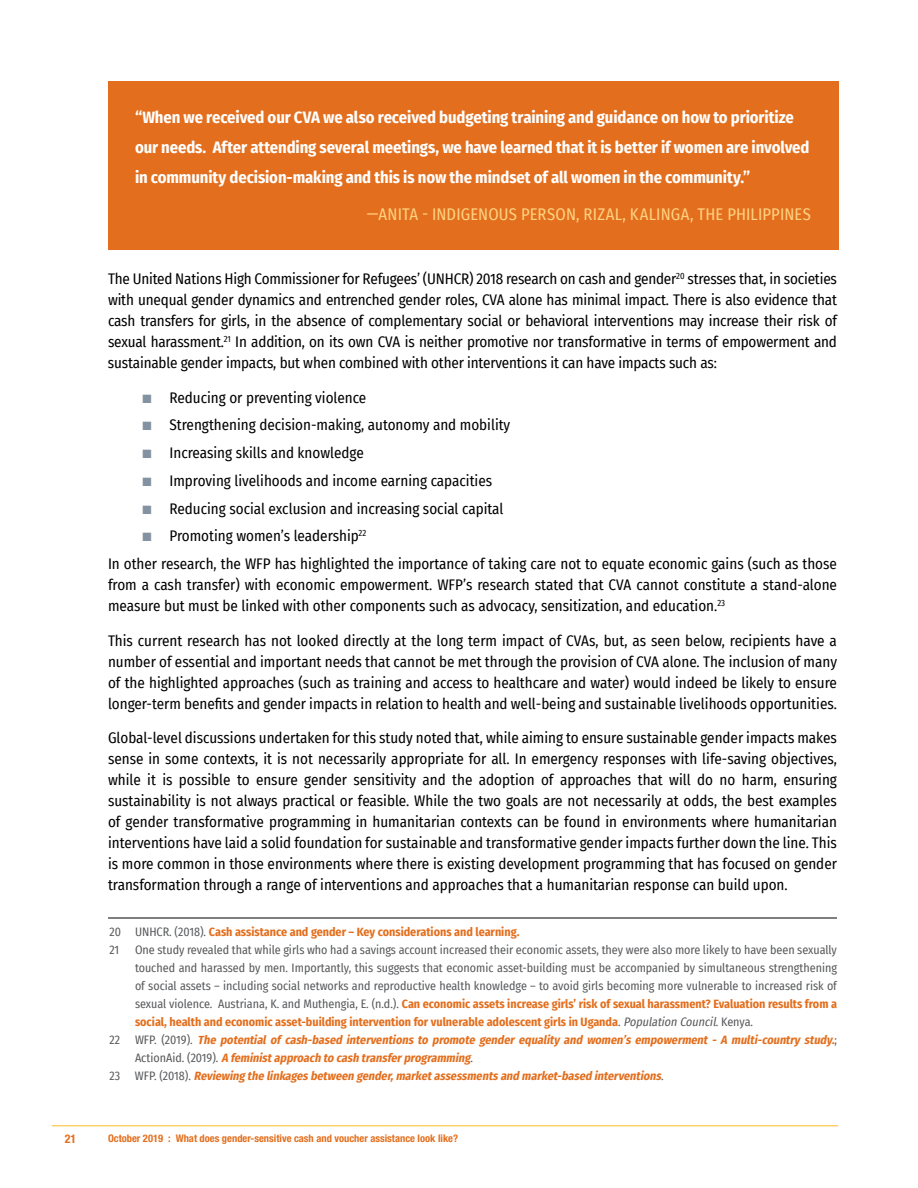
<style>
.page{position:relative;width:918px;height:1188px;background:#fff}
.page>*{position:absolute;margin:0;border:0;box-sizing:border-box;transform-origin:0 0}
.t1{font:700 16.5px/30px "Fira Sans Condensed";letter-spacing:-.005em;color:#fff}
.t2{font:16.5px "Fira Sans Condensed";letter-spacing:.01em;color:#ffd281}
.t3{font:15px/21px "Fira Sans Condensed";color:#000;text-align:justify}
.t4{font:12px "Fira Sans Condensed";color:#58595b}
.t5{font:700 12px/18px "Fira Sans Condensed";color:#e36f1e}
.t6{font:italic 700 12px "Fira Sans Condensed";color:#e36f1e}
.t7{font:700 condensed 12px "Helvetica Neue LT Std";color:#e36f1e}
.t8{font:700 condensed 10.5px "Helvetica Neue LT Std";color:#e36f1e}
.s1{color:#8392a0}
.s2{font-weight:400;color:#58595b}
.s3{font-weight:400;font-style:italic;color:#58595b}
.s4{font-weight:400;font-style:normal;color:#58595b}
</style>
<div class="page">
<hr style="left:52px;top:1125px;width:786px;height:1px;background:#fdb924">
<hr style="left:108px;top:918px;width:729px;height:1px;background:#000">
<div style="left:108px;top:81px;width:730px;height:169px;background:#e36f1e"></div>
<p class="t1" style="left:135px;top:102px;width:676px">“When we received our CVA we also received budgeting training and guidance on how to prioritize our needs. After attending several meetings, we have learned that it is better if women are involved in community decision-making and this is now the mindset of all women in the community.”</p>
<p class="t2" style="left:367px;top:202px;width:446px">—ANITA - INDIGENOUS PERSON, RIZAL, KALINGA, THE PHILIPPINES</p>
<p class="t3" style="left:108px;top:268px;width:731px">The United Nations High Commissioner for Refugees’ (UNHCR) 2018 research on cash and gender<sup>20</sup> stresses that, in societies with unequal gender dynamics and entrenched gender roles, CVA alone has minimal impact. There is also evidence that cash transfers for girls, in the absence of complementary social or behavioral interventions may increase their risk of sexual harassment.<sup>21</sup> In addition, on its own CVA is neither promotive nor transformative in terms of empowerment and sustainable gender impacts, but when combined with other interventions it can have impacts such as:</p>
<p class="t3" style="left:142px;top:386px;width:225px"><span class="s1">■</span> Reducing or preventing violence</p>
<p class="t3" style="left:142px;top:414px;width:369px"><span class="s1">■</span> Strengthening decision-making, autonomy and mobility</p>
<p class="t3" style="left:142px;top:442px;width:223px"><span class="s1">■</span> Increasing skills and knowledge</p>
<p class="t3" style="left:142px;top:470px;width:351px"><span class="s1">■</span> Improving livelihoods and income earning capacities</p>
<p class="t3" style="left:142px;top:497px;width:362px"><span class="s1">■</span> Reducing social exclusion and increasing social capital</p>
<p class="t3" style="left:108px;top:522px;width:731px;line-height:27.8px;text-indent:34px"><span class="s1">■</span> Promoting women’s leadership<sup>22<br></sup>In other research, the WFP has highlighted the importance of taking care not to equate economic gains (such as those</p>
<p class="t3" style="left:108px;top:574px;width:731px">from a cash transfer) with economic empowerment. WFP’s research stated that CVA cannot constitute a stand-alone measure but must be linked with other components such as advocacy, sensitization, and education.<sup>23</sup></p>
<p class="t3" style="left:108px;top:629px;width:731px">This current research has not looked directly at the long term impact of CVAs, but, as seen below, recipients have a number of essential and important needs that cannot be met through the provision of CVA alone. The inclusion of many of the highlighted approaches (such as training and access to healthcare and water) would indeed be likely to ensure longer-term benefits and gender impacts in relation to health and well-being and sustainable livelihoods opportunities.</p>
<p class="t3" style="left:108px;top:727px;width:731px">Global-level discussions undertaken for this study noted that, while aiming to ensure sustainable gender impacts makes sense in some contexts, it is not necessarily appropriate for all. In emergency responses with life-saving objectives, while it is possible to ensure gender sensitivity and the adoption of approaches that will do no harm, ensuring sustainability is not always practical or feasible. While the two goals are not necessarily at odds, the best examples of gender transformative programming in humanitarian contexts can be found in environments where humanitarian interventions have laid a solid foundation for sustainable and transformative gender impacts further down the line. This is more common in those environments where there is existing development programming that has focused on gender transformation through a range of interventions and approaches that a humanitarian response can build upon.</p>
<p class="t5" style="left:110px;top:922px;width:411px"><span class="s2">20 UNHCR. (2018).</span> Cash assistance and gender – Key considerations and learning.<br><span class="s2">21</span></p>
<p class="t4" style="left:135px;top:941px;width:704px">One study revealed that while girls who had a savings account increased their economic assets, they were also more likely to have been sexually</p>
<p class="t4" style="left:135px;top:959px;width:704px">touched and harassed by men. Importantly, this suggests that economic asset-building must be accompanied by simultaneous strengthening</p>
<p class="t4" style="left:135px;top:977px;width:704px">of social assets – including social networks and reproductive health knowledge – to avoid girls becoming more vulnerable to increased risk of</p>
<p class="t5" style="left:135px;top:994px;width:703px"><span class="s2">sexual violence. Austriana, K. and Muthengia, E. (n.d.).</span> Can economic assets increase girls’ risk of sexual harassment? Evaluation results from a</p>
<p class="t5" style="left:135px;top:1012px;width:620px">social, health and economic asset-building intervention for vulnerable adolescent girls in Uganda<span class="s2">.</span> <span class="s3">Population Council</span><span class="s2">. Kenya.</span></p>
<p class="t6" style="left:110px;top:1030px;width:730px"><span class="s4">2 2 W F P. ( 2 0 1 9 ) .</span> The potential of cash-based interventions to promote gender equality and women’s empowerment - A multi-country study.<span class="s4">;</span></p>
<p class="t6" style="left:135px;top:1048px;width:340px"><span class="s4">A c t i o n A i d . ( 2 0 1 9 ) .</span> A feministapproach to cash transferprogramming<span class="s4">.</span></p>
<p class="t6" style="left:109px;top:1066px;width:556px"><span class="s4">2 3 W F P. ( 2 0 1 8 ) .</span> Reviewingthe linkagesbetween gender,marketassessmentsand market-based interventions<span class="s4">.</span></p>
<p class="t7" style="left:65px;top:1132px;width:13px">21</p>
<p class="t8" style="left:108px;top:1132px;width:352px">October 2019 : What does gender-sensitive cash and voucher assistance look like?</p>
</div>
